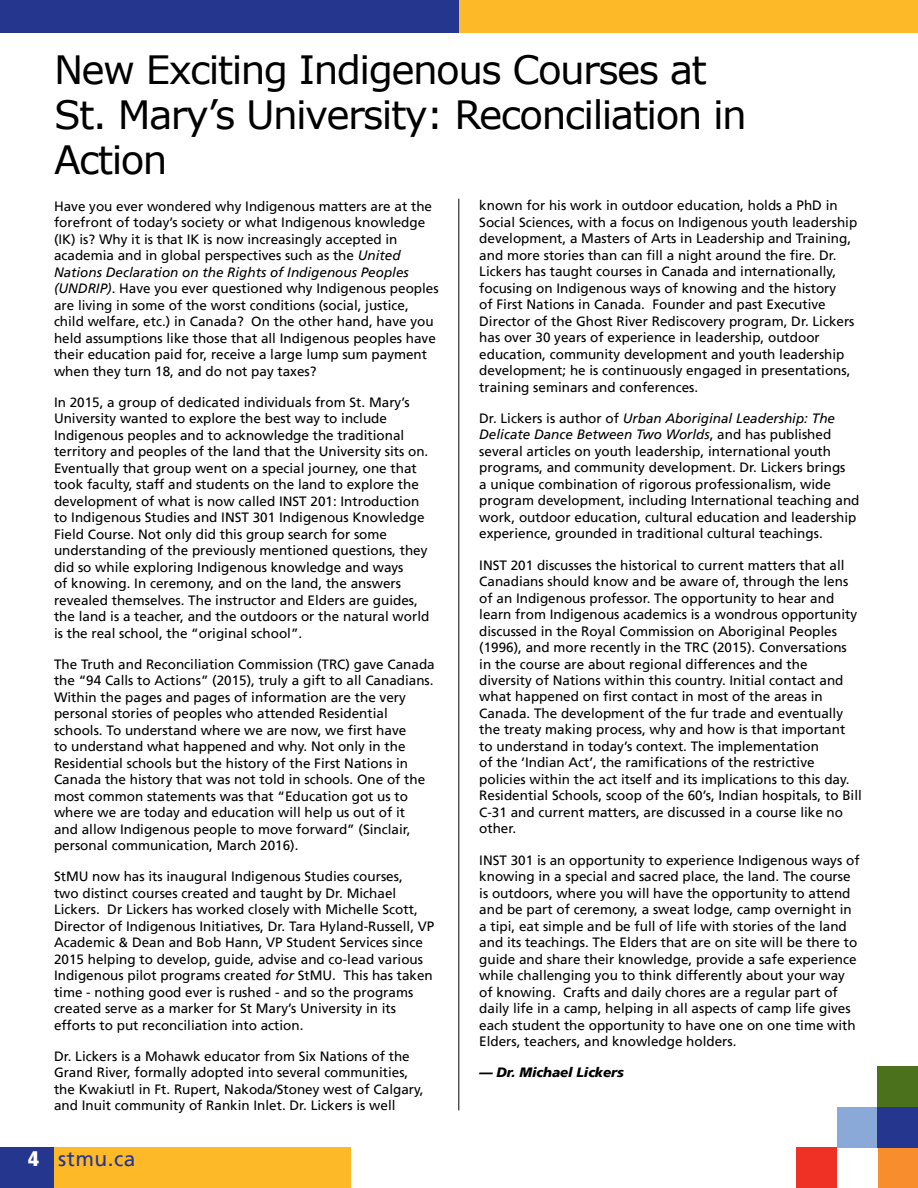
<style>
.page{position:relative;width:918px;height:1188px;background:#fff}
.page>*{position:absolute;margin:0;border:0;box-sizing:border-box;transform-origin:0 0}
.t1{font:39px/45px "Verdana";letter-spacing:-.04em;color:#000}
.t2{font:21px "Frutiger LT";letter-spacing:.02em;color:#25368f}
.t3{font:13.5px/16.5px "Frutiger LT";color:#000}
.t4{font:italic 900 13.5px "Frutiger LT";letter-spacing:-.01em;color:#000}
.s1{font-style:italic}
.s2{font-weight:900;font-stretch:condensed;color:#fff}
</style>
<div class="page">
<div style="left:459px;top:0;width:459px;height:33px;background:#fdb927"></div>
<div style="left:0;top:0;width:459px;height:33px;background:#25368f"></div>
<div style="left:54px;top:1148px;width:296px;height:40px;background:#fdb927"></div>
<div style="left:0;top:1148px;width:54px;height:40px;background:#25368f"></div>
<hr style="left:458px;top:199px;width:1px;height:911px;background:#000">
<div style="left:877px;top:1147px;width:41px;height:41px;background:#f78d2d"></div>
<div style="left:837px;top:1107px;width:40px;height:40px;background:#8ba9d8"></div>
<div style="left:877px;top:1107px;width:41px;height:40px;background:#25368f"></div>
<div style="left:877px;top:1066px;width:41px;height:41px;background:#4b711d"></div>
<div style="left:796px;top:1147px;width:41px;height:41px;background:#ee3124"></div>
<h1 class="t1" style="left:54px;top:47px;width:694px">New Exciting Indigenous Courses at<br>St. Mary’s University: Reconciliation in<br>Action</h1>
<p class="t3" style="left:54px;top:198px;width:386px">Have you ever wondered why Indigenous matters are at the forefront of today’s society or what Indigenous knowledge (IK) is? Why it is that IK is now increasingly accepted in academia and in global perspectives such as the <span class="s1">United Nations Declaration on the Rights of Indigenous Peoples (UNDRIP)</span>. Have you ever questioned why Indigenous peoples are living in some of the worst conditions (social, justice, child welfare, etc.) in Canada? On the other hand, have you held assumptions like those that all Indigenous peoples have their education paid for, receive a large lump sum payment when they turn 18, and do not pay taxes?</p>
<p class="t3" style="left:54px;top:394px;width:377px">In 2015, a group of dedicated individuals from St. Mary’s University wanted to explore the best way to include Indigenous peoples and to acknowledge the traditional territory and peoples of the land that the University sits on.<br>Eventually that group went on a special journey, one that took faculty, staff and students on the land to explore the development of what is now called INST 201: Introduction to Indigenous Studies and INST 301 Indigenous Knowledge Field Course. Not only did this group search for some understanding of the previously mentioned questions, they did so while exploring Indigenous knowledge and ways<br>of knowing. In ceremony, and on the land, the answers revealed themselves. The instructor and Elders are guides, the land is a teacher, and the outdoors or the natural world is the real school, the “original school”.</p>
<p class="t3" style="left:54px;top:656px;width:382px">The Truth and Reconciliation Commission (TRC) gave Canada the “94 Calls to Actions” (2015), truly a gift to all Canadians.<br>Within the pages and pages of information are the very personal stories of peoples who attended Residential schools. To understand where we are now, we first have<br>to understand what happened and why. Not only in the Residential schools but the history of the First Nations in Canada the history that was not told in schools. One of the most common statements was that “Education got us to where we are today and education will help us out of it<br>and allow Indigenous people to move forward” (Sinclair, personal communication, March 2016).</p>
<p class="t3" style="left:54px;top:868px;width:382px">StMU now has its inaugural Indigenous Studies courses,<br>two distinct courses created and taught by Dr. Michael Lickers. Dr Lickers has worked closely with Michelle Scott, Director of Indigenous Initiatives, Dr. Tara Hyland-Russell, VP Academic &amp; Dean and Bob Hann, VP Student Services since 2015 helping to develop, guide, advise and co-lead various Indigenous pilot programs created <span class="s1">for</span> StMU. This has taken time - nothing good ever is rushed - and so the programs created serve as a marker for St Mary’s University in its efforts to put reconciliation into action.</p>
<p class="t3" style="left:54px;top:1048px;width:371px">Dr. Lickers is a Mohawk educator from Six Nations of the Grand River, formally adopted into several communities, the Kwakiutl in Ft. Rupert, Nakoda/Stoney west of Calgary, and Inuit community of Rankin Inlet. Dr. Lickers is well</p>
<p class="t3" style="left:479px;top:198px;width:380px">known for his work in outdoor education, holds a PhD in Social Sciences, with a focus on Indigenous youth leadership development, a Masters of Arts in Leadership and Training, and more stories than can fill a night around the fire. Dr.<br>Lickers has taught courses in Canada and internationally, focusing on Indigenous ways of knowing and the history<br>of First Nations in Canada. Founder and past Executive Director of the Ghost River Rediscovery program, Dr. Lickers has over 30 years of experience in leadership, outdoor education, community development and youth leadership development; he is continuously engaged in presentations, training seminars and conferences.</p>
<p class="t3" style="left:479px;top:410px;width:382px">Dr. Lickers is author of <span class="s1">Urban Aboriginal Leadership: The Delicate Dance Between Two Worlds</span>, and has published several articles on youth leadership, international youth programs, and community development. Dr. Lickers brings<br>a unique combination of rigorous professionalism, wide program development, including International teaching and work, outdoor education, cultural education and leadership experience, grounded in traditional cultural teachings.</p>
<p class="t3" style="left:479px;top:557px;width:384px">INST 201 discusses the historical to current matters that all Canadians should know and be aware of, through the lens of an Indigenous professor. The opportunity to hear and learn from Indigenous academics is a wondrous opportunity discussed in the Royal Commission on Aboriginal Peoples (1996), and more recently in the TRC (2015). Conversations in the course are about regional differences and the diversity of Nations within this country. Initial contact and what happened on first contact in most of the areas in Canada. The development of the fur trade and eventually the treaty making process, why and how is that important to understand in today’s context. The implementation<br>of the ‘Indian Act’, the ramifications of the restrictive policies within the act itself and its implications to this day.<br>Residential Schools, scoop of the 60’s, Indian hospitals, to Bill C-31 and current matters, are discussed in a course like no other.</p>
<p class="t3" style="left:479px;top:852px;width:382px">INST 301 is an opportunity to experience Indigenous ways of knowing in a special and sacred place, the land. The course is outdoors, where you will have the opportunity to attend and be part of ceremony, a sweat lodge, camp overnight in a tipi, eat simple and be full of life with stories of the land and its teachings. The Elders that are on site will be there to guide and share their knowledge, provide a safe experience while challenging you to think differently about your way of knowing. Crafts and daily chores are a regular part of daily life in a camp, helping in all aspects of camp life gives each student the opportunity to have one on one time with Elders, teachers, and knowledge holders.</p>
<p class="t4" style="left:479px;top:1064px;width:146px">— Dr. Michael Lickers</p>
<h2 class="t2" style="left:28px;top:1147px;width:109px"><span class="s2">4</span> stmu.ca</h2>
</div>
